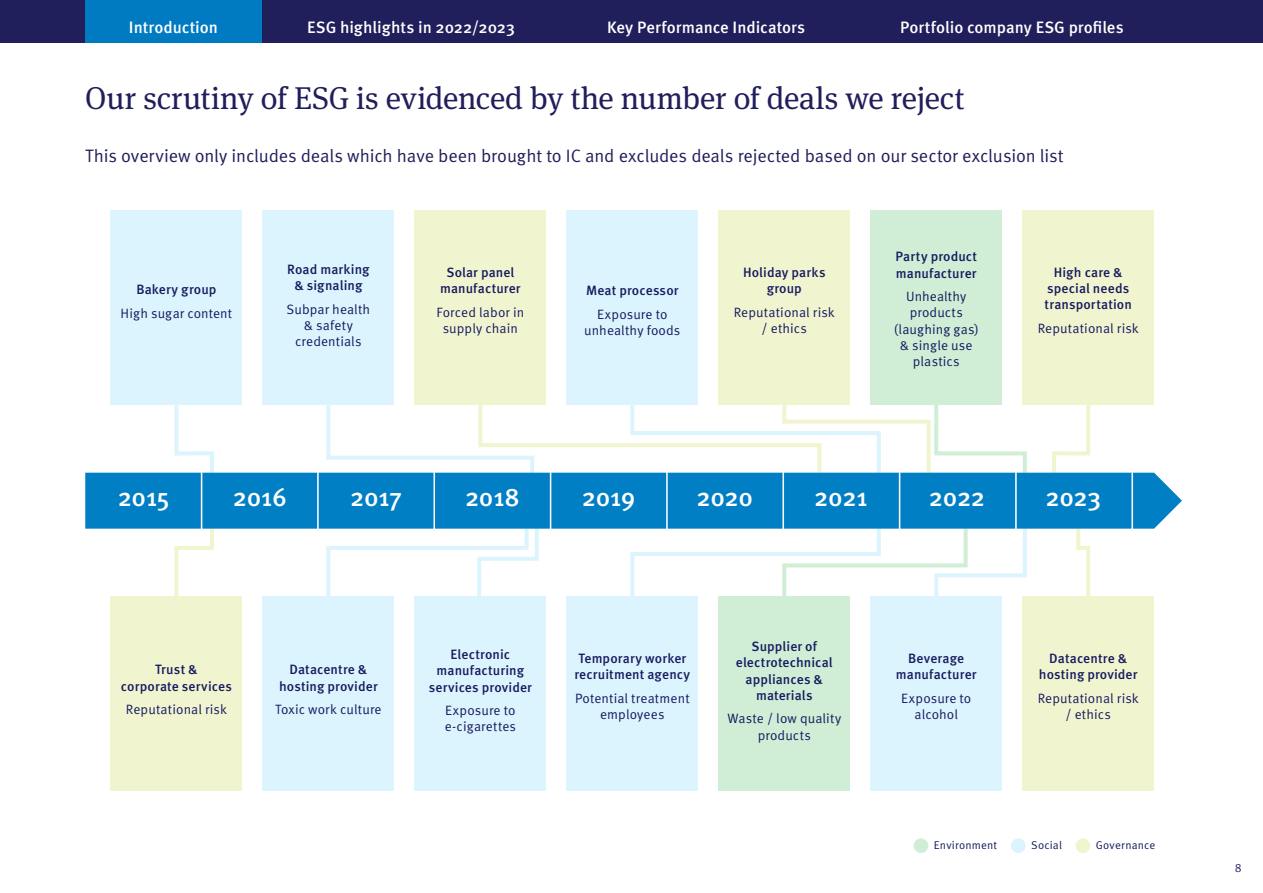
<style>
.page{position:relative;width:1263px;height:893px;background:#fff}
.page>*{position:absolute;margin:0;border:0;box-sizing:border-box;transform-origin:0 0}
.t1{font:31.5px "Meta Serif Pro";letter-spacing:-.005em;color:#201e5b}
.t2{font:500 25.5px "Meta Pro";letter-spacing:-.015em;color:#fff}
.t3{font:18px "Meta Pro Norm";letter-spacing:-.01em;color:#201e5b}
.t4{font:500 16.5px "Meta Pro";color:#fff}
.t5{font:500 13.5px/16.2px "Meta Pro";letter-spacing:.005em;color:#171b60;text-align:center}
.t6{font:13.5px/16.2px "Meta Pro Norm";letter-spacing:.005em;color:#171b60;text-align:center}
.t7{font:12px "Meta Pro Norm";color:#201e5b}
.t8{font:11.25px "Meta Pro Norm";letter-spacing:.015em;color:#171b60}
</style>
<div class="page">
<div style="left:0;top:0;width:1263px;height:43px;background:#201e5b"></div>
<div style="left:85px;top:0;width:176px;height:43px;background:#007bc1"></div>
<svg style="left:324px;top:405px;width:705px;height:68px"></svg>
<svg style="left:1050px;top:405px;width:42px;height:68px"></svg>
<svg style="left:326px;top:529px;width:213px;height:67px"></svg>
<svg style="left:630px;top:529px;width:397px;height:67px"></svg>
<svg style="left:1076px;top:529px;width:15px;height:67px"></svg>
<svg style="left:172px;top:405px;width:44px;height:68px"></svg>
<svg style="left:174px;top:529px;width:40px;height:67px"></svg>
<div style="left:85px;top:473px;width:1097px;height:56px;background:#007fc4"></div>
<div style="left:414px;top:596px;width:132px;height:195px;background:#dcf4fd"></div>
<div style="left:111px;top:596px;width:131px;height:195px;background:#f1f5cf"></div>
<div style="left:111px;top:210px;width:131px;height:195px;background:#dcf4fd"></div>
<div style="left:262px;top:596px;width:132px;height:195px;background:#dcf4fd"></div>
<div style="left:566px;top:596px;width:132px;height:195px;background:#dcf4fd"></div>
<div style="left:718px;top:596px;width:132px;height:195px;background:#cfeed5"></div>
<div style="left:870px;top:596px;width:132px;height:195px;background:#dcf4fd"></div>
<div style="left:1022px;top:596px;width:132px;height:195px;background:#f1f5cf"></div>
<div style="left:566px;top:210px;width:132px;height:195px;background:#dcf4fd"></div>
<div style="left:262px;top:210px;width:132px;height:195px;background:#dcf4fd"></div>
<div style="left:414px;top:210px;width:132px;height:195px;background:#f1f5cf"></div>
<div style="left:718px;top:210px;width:132px;height:195px;background:#f1f5cf"></div>
<div style="left:870px;top:210px;width:132px;height:195px;background:#cfeed5"></div>
<div style="left:1022px;top:210px;width:132px;height:195px;background:#f1f5cf"></div>
<div style="left:1075px;top:838px;width:15px;height:15px;background:#f1f5cf;border-radius:50%"></div>
<div style="left:1011px;top:838px;width:15px;height:15px;background:#dcf4fd;border-radius:50%"></div>
<div style="left:914px;top:838px;width:14px;height:15px;background:#cfeed5;border-radius:50%"></div>
<hr style="left:433px;top:471px;width:2px;height:58px;background:#fff">
<hr style="left:550px;top:471px;width:1px;height:58px;background:#fff">
<hr style="left:317px;top:471px;width:2px;height:58px;background:#fff">
<hr style="left:201px;top:471px;width:1px;height:58px;background:#fff">
<hr style="left:666px;top:471px;width:2px;height:58px;background:#fff">
<hr style="left:782px;top:471px;width:2px;height:58px;background:#fff">
<hr style="left:899px;top:471px;width:1px;height:58px;background:#fff">
<hr style="left:1015px;top:471px;width:2px;height:58px;background:#fff">
<hr style="left:1131px;top:471px;width:2px;height:58px;background:#fff">
<p class="t4" style="left:129px;top:15px;width:91px">Introduction</p>
<p class="t4" style="left:307px;top:15px;width:209px">ESG highlights in 2022/2023</p>
<p class="t4" style="left:607px;top:15px;width:199px">Key Performance Indicators</p>
<p class="t4" style="left:900px;top:15px;width:225px">Portfolio company ESG profiles</p>
<h1 class="t1" style="left:85px;top:75px;width:881px">Our scrutiny of ESG is evidenced by the number of deals we reject</h1>
<h3 class="t3" style="left:85px;top:143px;width:980px">This overview only includes deals which have been brought to IC and excludes deals rejected based on our sector exclusion list</h3>
<p class="t5" style="left:136px;top:281px;width:82px">Bakery group</p>
<p class="t6" style="left:121px;top:305px;width:113px">High sugar content</p>
<p class="t5" style="left:287px;top:260px;width:84px">Road marking &amp; signaling</p>
<p class="t6" style="left:287px;top:300px;width:85px">Subpar health &amp; safety credentials</p>
<p class="t5" style="left:440px;top:263px;width:82px">Solar panel manufacturer</p>
<p class="t6" style="left:437px;top:303px;width:89px">Forced labor in supply chain</p>
<p class="t5" style="left:586px;top:282px;width:94px">Meat processor</p>
<p class="t6" style="left:584px;top:305px;width:98px">Exposure to unhealthy foods</p>
<p class="t5" style="left:743px;top:263px;width:84px">Holiday parks group</p>
<p class="t6" style="left:734px;top:303px;width:103px">Reputational risk / ethics</p>
<p class="t5" style="left:895px;top:248px;width:83px;text-align:left">Party product manufacturer</p>
<p class="t6" style="left:894px;top:288px;width:87px">Unhealthy products (laughing gas) &amp; single use plastics</p>
<p class="t5" style="left:1044px;top:263px;width:89px">High care &amp; special needs transportation</p>
<p class="t6" style="left:1038px;top:319px;width:103px">Reputational risk</p>
<h2 class="t2" style="left:118px;top:478px;width:54px">2015</h2>
<h2 class="t2" style="left:233px;top:478px;width:56px">2016</h2>
<h2 class="t2" style="left:350px;top:478px;width:53px">2017</h2>
<h2 class="t2" style="left:465px;top:478px;width:56px">2018</h2>
<h2 class="t2" style="left:582px;top:478px;width:55px">2019</h2>
<h2 class="t2" style="left:696px;top:478px;width:58px">2020</h2>
<h2 class="t2" style="left:814px;top:478px;width:55px">2021</h2>
<h2 class="t2" style="left:929px;top:478px;width:58px">2022</h2>
<h2 class="t2" style="left:1045px;top:478px;width:57px">2023</h2>
<p class="t5" style="left:121px;top:661px;width:112px">Trust &amp;<br>corporate services</p>
<p class="t6" style="left:126px;top:701px;width:103px">Reputational risk</p>
<p class="t5" style="left:279px;top:661px;width:100px">Datacentre &amp; hosting provider</p>
<p class="t6" style="left:275px;top:701px;width:108px">Toxic work culture</p>
<p class="t5" style="left:429px;top:645px;width:105px">Electronic manufacturing services provider</p>
<p class="t6" style="left:445px;top:702px;width:73px;text-align:left">Exposure to e-cigarettes</p>
<p class="t5" style="left:574px;top:649px;width:117px;text-align:left">Temporary worker recruitment agency</p>
<p class="t6" style="left:575px;top:689px;width:116px">Potential treatment employees</p>
<p class="t5" style="left:736px;top:637px;width:98px">Supplier of electrotechnical appliances &amp; materials</p>
<p class="t6" style="left:727px;top:710px;width:115px">Waste / low quality products</p>
<p class="t5" style="left:896px;top:649px;width:82px">Beverage manufacturer</p>
<p class="t6" style="left:901px;top:689px;width:72px">Exposure to alcohol</p>
<p class="t5" style="left:1039px;top:649px;width:100px">Datacentre &amp; hosting provider</p>
<p class="t6" style="left:1038px;top:689px;width:103px">Reputational risk / ethics</p>
<p class="t8" style="left:934px;top:836px;width:65px">Environment</p>
<p class="t8" style="left:1031px;top:836px;width:32px">Social</p>
<p class="t8" style="left:1096px;top:836px;width:61px">Governance</p>
<p class="t7" style="left:1235px;top:858px;width:8px">8</p>
</div>
